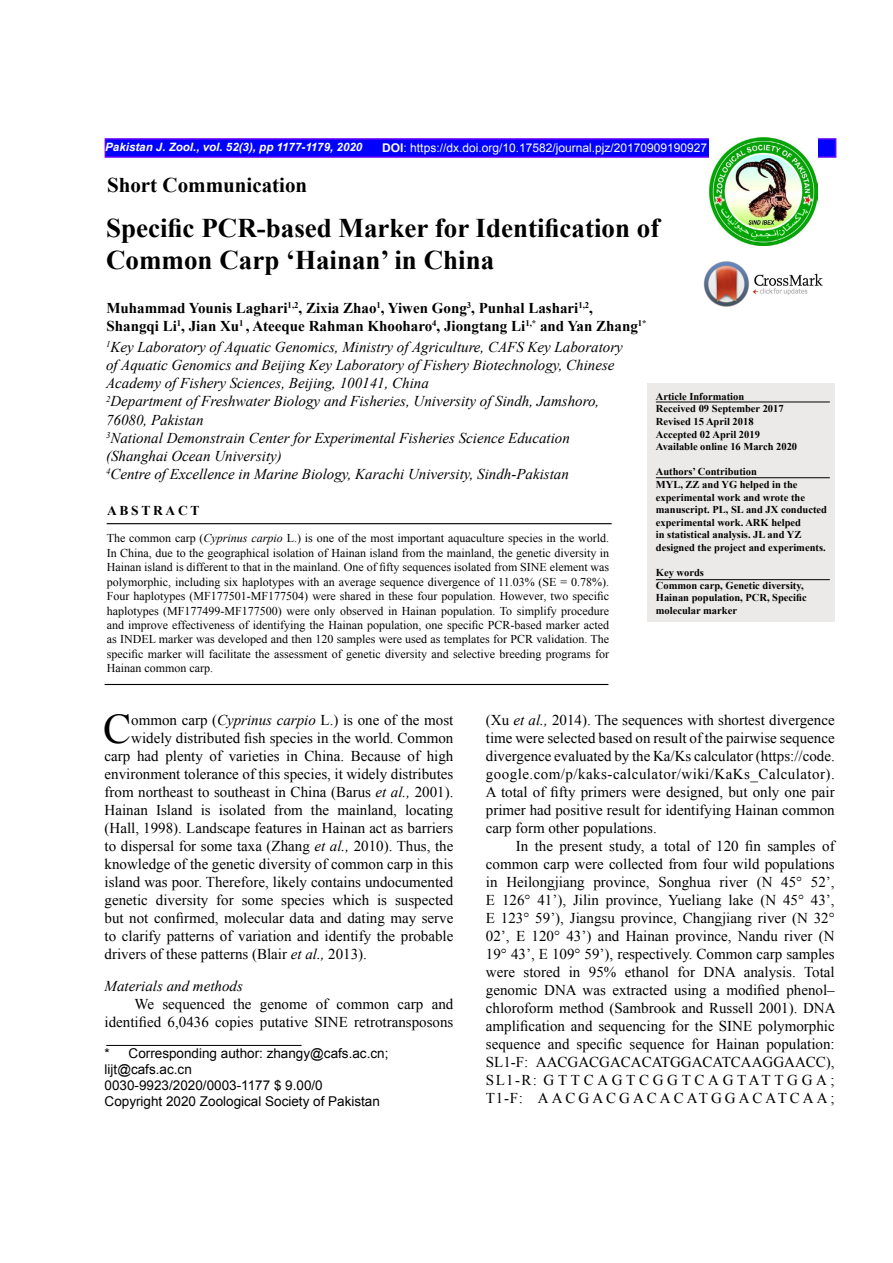
<style>
.page{position:relative;width:893px;height:1263px;background:#fff}
.page>*{position:absolute;margin:0;border:0;box-sizing:border-box;transform-origin:0 0}
.t1{font:42.15px "Times New Roman";color:#000}
.t2{font:700 27px/32.4px "Times New Roman";color:#000}
.t3{font:700 21px "Times New Roman";color:#000}
.t4{font:15px/18px "Times New Roman";color:#000;text-align:justify}
.t5{font:italic 15px/18px "Times New Roman";color:#000}
.t6{font:700 15px/18px "Times New Roman";color:#000}
.t7{font:13.5px/16px "Arial";color:#000}
.t8{font:700 13.5px "Times New Roman";letter-spacing:.2em;color:#000}
.t9{font:12px/14.4px "Times New Roman";color:#000;text-align:justify}
.t10{font:12px "Arial";color:#fff}
.t11{font:italic 700 11.55px "Arial";color:#fff}
.t12{font:700 10.5px/12.6px "Times New Roman";color:#000}
.s1{font-weight:700}
.s2{font-style:italic}
</style>
<div class="page">
<img style="left:703px;top:261px;width:120px;height:45px">
<div style="left:105px;top:138px;width:731px;height:20px;background:#00f;border:2px solid #60f"></div>
<img style="left:709px;top:138px;width:108px;height:108px">
<div style="left:647px;top:383px;width:187px;height:238px;background:#ece9e9"></div>
<hr style="left:656px;top:477px;width:174px;height:1px;background:#000">
<hr style="left:107px;top:523px;width:505px;height:1px;background:#000">
<hr style="left:105px;top:684px;width:503px;height:1px;background:#000">
<hr style="left:656px;top:402px;width:174px;height:1px;background:#000">
<hr style="left:106px;top:1045px;width:196px;height:1px;background:#000">
<hr style="left:656px;top:579px;width:174px;height:1px;background:#000">
<p class="t11" style="left:105px;top:139px;width:259px">Pakistan J. Zool., vol. 52(3), pp 1177-1179, 2020</p>
<p class="t10" style="left:382px;top:140px;width:326px"><span class="s1">DOI</span>: https://dx.doi.org/10.17582/journal.pjz/20170909190927</p>
<h3 class="t3" style="left:107px;top:171px;width:202px">Short Communication</h3>
<h2 class="t2" style="left:106px;top:211px;width:555px">Specific PCR-based Marker for Identification of<br>Common Carp ‘Hainan’ in China</h2>
<p class="t6" style="left:106px;top:298px;width:542px">Muhammad Younis Laghari<sup>1,2</sup>, Zixia Zhao<sup>1</sup>, Yiwen Gong<sup>3</sup>, Punhal Lashari<sup>1,2</sup>,<br>Shangqi Li<sup>1</sup>, Jian Xu<sup>1</sup> , Ateeque Rahman Khooharo<sup>4</sup>, Jiongtang Li<sup>1,*</sup> and Yan Zhang<sup>1*</sup></p>
<p class="t5" style="left:106px;top:338px;width:518px"><sup>1</sup>Key Laboratory of Aquatic Genomics, Ministry of Agriculture, CAFS Key Laboratory of Aquatic Genomics and Beijing Key Laboratory of Fishery Biotechnology, Chinese Academy of Fishery Sciences, Beijing, 100141, China<br><sup>2</sup>Department of Freshwater Biology and Fisheries, University of Sindh, Jamshoro, 76080, Pakistan<br><sup>3</sup>National Demonstrain Center for Experimental Fisheries Science Education (Shanghai Ocean University)<br><sup>4</sup>Centre of Excellence in Marine Biology, Karachi University, Sindh-Pakistan</p>
<p class="t12" style="left:656px;top:390px;width:143px">Article Information<br>Received 09 September 2017<br>Revised 15 April 2018<br>Accepted 02 April 2019<br>Available online 16 March 2020</p>
<p class="t12" style="left:656px;top:465px;width:173px">Authors’ Contribution<br>MYL, ZZ and YG helped in the experimental work and wrote the manuscript. PL, SL and JX conducted experimental work. ARK helped<br>in statistical analysis. JL and YZ designed the project and experiments.</p>
<p class="t12" style="left:656px;top:566px;width:152px">Key words<br>Common carp, Genetic diversity,<br>Hainan population, PCR, Specific molecular marker</p>
<p class="t8" style="left:107px;top:501px;width:94px">ABSTRACT</p>
<p class="t9" style="left:107px;top:531px;width:504px">The common carp (<span class="s2">Cyprinus carpio</span> L.) is one of the most important aquaculture species in the world.<br>In China, due to the geographical isolation of Hainan island from the mainland, the genetic diversity in Hainan island is different to that in the mainland. One of fifty sequences isolated from SINE element was polymorphic, including six haplotypes with an average sequence divergence of 11.03% (SE = 0.78%).<br>Four haplotypes (MF177501-MF177504) were shared in these four population. However, two specific haplotypes (MF177499-MF177500) were only observed in Hainan population. To simplify procedure and improve effectiveness of identifying the Hainan population, one specific PCR-based marker acted as INDEL marker was developed and then 120 samples were used as templates for PCR validation. The specific marker will facilitate the assessment of genetic diversity and selective breeding programs for Hainan common carp.</p>
<h1 class="t1" style="left:103px;top:700px;width:30px">C</h1>
<p class="t4" style="left:131px;top:710px;width:324px">ommon carp (<span class="s2">Cyprinus carpio</span> L.) is one of the most</p>
<p class="t4" style="left:486px;top:710px;width:350px">(Xu <span class="s2">et al.,</span> 2014). The sequences with shortest divergence time were selected based on result of the pairwise sequence divergence evaluated by the Ka/Ks calculator (https://code. google.com/p/kaks-calculator/wiki/KaKs_Calculator).<br>A total of fifty primers were designed, but only one pair primer had positive result for identifying Hainan common carp form other populations.</p>
<p class="t4" style="left:486px;top:836px;width:351px;text-indent:30px">In the present study, a total of 120 fin samples of common carp were collected from four wild populations in Heilongjiang province, Songhua river (N 45° 52’, E 126° 41’), Jilin province, Yueliang lake (N 45° 43’, E 123° 59’), Jiangsu province, Changjiang river (N 32° 02’, E 120° 43’) and Hainan province, Nandu river (N 19° 43’, E 109° 59’), respectively. Common carp samples were stored in 95% ethanol for DNA analysis. Total genomic DNA was extracted using a modified phenol– chloroform method (Sambrook and Russell 2001). DNA amplification and sequencing for the SINE polymorphic sequence and specific sequence for Hainan population:<br>SL1-F: AACGACGACACATGGACATCAAGGAACC), SL1-R: GTTCAGTCGGTCAGTATTGGA; T1-F: AACGACGACACATGGACATCAA;</p>
<p class="t4" style="left:131px;top:728px;width:324px">widely distributed fish species in the world. Common</p>
<p class="t4" style="left:105px;top:746px;width:350px">carp had plenty of varieties in China. Because of high</p>
<p class="t4" style="left:105px;top:764px;width:350px">environment tolerance of this species, it widely distributes</p>
<p class="t4" style="left:105px;top:782px;width:350px">from northeast to southeast in China (Barus <span class="s2">et al.,</span> 2001).</p>
<p class="t4" style="left:105px;top:800px;width:350px">Hainan Island is isolated from the mainland, locating</p>
<p class="t4" style="left:105px;top:818px;width:350px">(Hall, 1998). Landscape features in Hainan act as barriers</p>
<p class="t4" style="left:105px;top:836px;width:350px">to dispersal for some taxa (Zhang <span class="s2">et al.,</span> 2010). Thus, the</p>
<p class="t4" style="left:105px;top:854px;width:350px">knowledge of the genetic diversity of common carp in this</p>
<p class="t4" style="left:105px;top:872px;width:350px">island was poor. Therefore, likely contains undocumented</p>
<p class="t4" style="left:105px;top:890px;width:350px">genetic diversity for some species which is suspected</p>
<p class="t4" style="left:105px;top:908px;width:350px">but not confirmed, molecular data and dating may serve</p>
<p class="t4" style="left:105px;top:926px;width:350px">to clarify patterns of variation and identify the probable</p>
<p class="t4" style="left:105px;top:944px;width:264px">drivers of these patterns (Blair <span class="s2">et al.,</span> 2013).</p>
<p class="t5" style="left:105px;top:977px;width:140px">Materials and methods</p>
<p class="t4" style="left:105px;top:995px;width:350px;text-align:right">We sequenced the genome of common carp and identified 6,0436 copies putative SINE retrotransposons</p>
<p class="t7" style="left:105px;top:1045px;width:285px">* Corresponding author: zhangy@cafs.ac.cn; lijt@cafs.ac.cn<br>0030-9923/2020/0003-1177 $ 9.00/0<br>Copyright 2020 Zoological Society of Pakistan</p>
</div>
